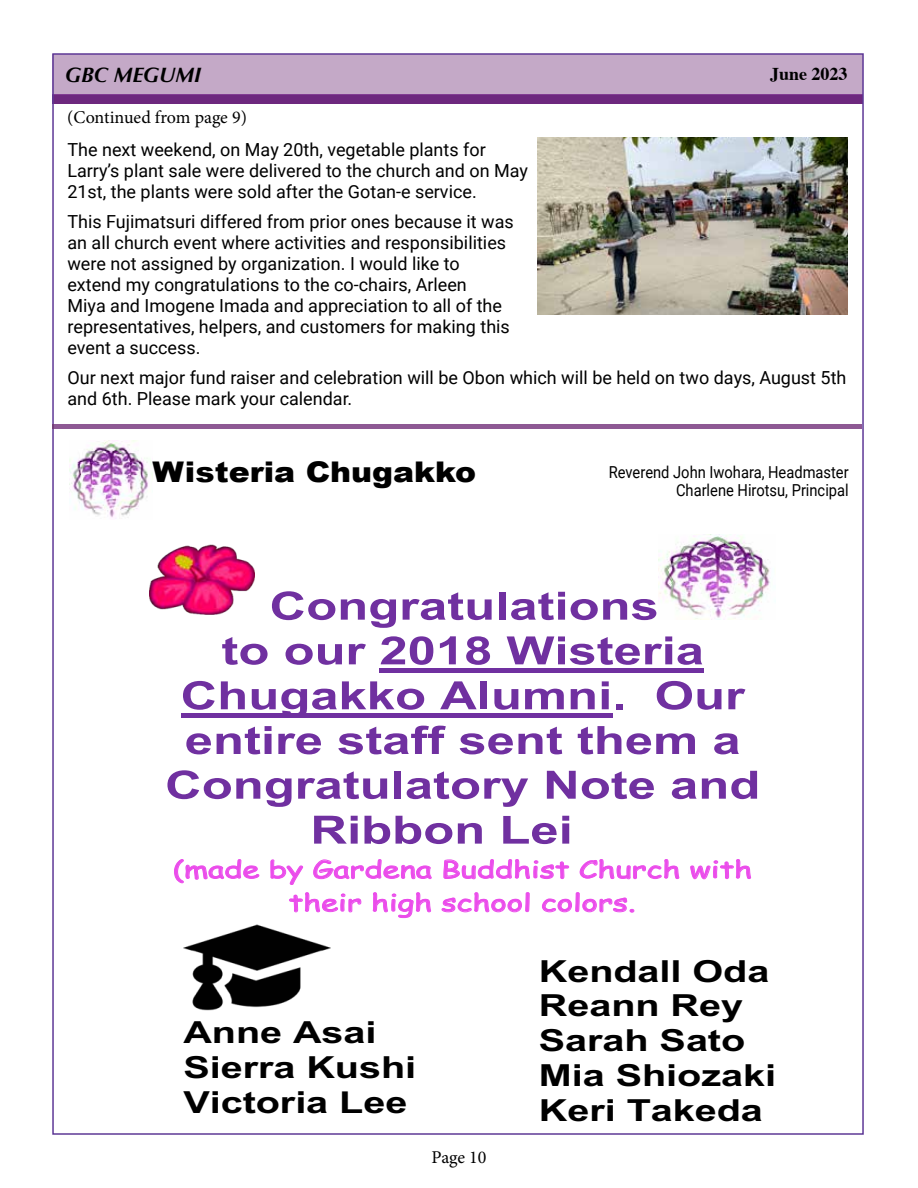
<style>
.page{position:relative;width:918px;height:1188px;background:#fff}
.page>*{position:absolute;margin:0;border:0;box-sizing:border-box;transform-origin:0 0}
.t1{font:700 39px "Arial";color:#7030a0;scale:1.3 1}
.t2{font:700 30.45px/35px "Arial";color:#000;scale:1.3 1}
.t3{font:900 28.5px "Arial";color:#000;scale:1.11 1}
.t4{font:23.4px/33.3px "Comic Sans MS";color:#eb4ceb;text-align:center;scale:1.33 1}
.t5{font:italic 700 21px "Optima";color:#000}
.t6{font:18px/21px "Roboto";color:#000}
.t7{font:18px "Minion Pro";letter-spacing:-.005em;color:#000}
.t8{font:700 18px "Times";color:#000}
.t9{font:16.5px/18px "Roboto";color:#000;text-align:right;scale:.89 1}
</style>
<div class="page">
<div style="left:53px;top:54px;width:810px;height:40px;background:#c4a9c7"></div>
<div style="left:53px;top:94px;width:810px;height:10px;background:#6d287e"></div>
<img style="left:69px;top:441px;width:83px;height:78px">
<hr style="left:52px;top:425px;width:810px;height:4px;background:#8e5994">
<img style="left:537px;top:137px;width:311px;height:177px">
<hr style="left:379px;top:669px;width:325px;height:4px;background:#7030a0">
<div style="left:181px;top:713px;width:431px;height:5px;background:#7030a0"></div>
<img style="left:150px;top:544px;width:104px;height:71px">
<img style="left:659px;top:535px;width:111px;height:84px">
<img style="left:183px;top:924px;width:147px;height:87px">
<p class="t5" style="left:65px;top:62px;width:138px">GBC MEGUMI</p>
<p class="t8" style="left:770px;top:57px;width:79px">June 2023</p>
<p class="t7" style="left:67px;top:106px;width:181px">(Continued from page 9)</p>
<p class="t6" style="left:67px;top:139px;width:462px">The next weekend, on May 20th, vegetable plants for<br>Larry’s plant sale were delivered to the church and on May<br>21st, the plants were sold after the Gotan-e service.</p>
<p class="t6" style="left:67px;top:211px;width:448px">This Fujimatsuri differed from prior ones because it was an all church event where activities and responsibilities were not assigned by organization. I would like to extend my congratulations to the co-chairs, Arleen<br>Miya and Imogene Imada and appreciation to all of the representatives, helpers, and customers for making this event a success.</p>
<p class="t6" style="left:67px;top:367px;width:781px">Our next major fund raiser and celebration will be Obon which will be held on two days, August 5th and 6th. Please mark your calendar.</p>
<h3 class="t3" style="left:152px;top:451px;width:293px">Wisteria Chugakko</h3>
<p class="t9" style="left:609px;top:463px;width:271px">Reverend John Iwohara, Headmaster<br>Charlene Hirotsu, Principal</p>
<h1 class="t1" style="left:270px;top:578px;width:301px">Congratulations</h1>
<h1 class="t1" style="left:221px;top:623px;width:373px">to our 2018 Wisteria</h1>
<h1 class="t1" style="left:181px;top:668px;width:436px">Chugakko Alumni. Our</h1>
<h1 class="t1" style="left:185px;top:713px;width:429px">entire staff sent them a</h1>
<h1 class="t1" style="left:165px;top:758px;width:459px">Congratulatory Note and</h1>
<h1 class="t1" style="left:310px;top:802px;width:203px">Ribbon Lei</h1>
<p class="t4" style="left:173px;top:852px;width:437px">(made by Gardena Buddhist Church with their high school colors.</p>
<h2 class="t2" style="left:183px;top:1016px;width:181px">Anne Asai<br>Sierra Kushi<br>Victoria Lee</h2>
<p class="t7" style="left:432px;top:1145px;width:56px">Page 10</p>
<h2 class="t2" style="left:539px;top:954px;width:184px">Kendall Oda<br>Reann Rey<br>Sarah Sato<br>Mia Shiozaki<br>Keri Takeda</h2>
</div>
